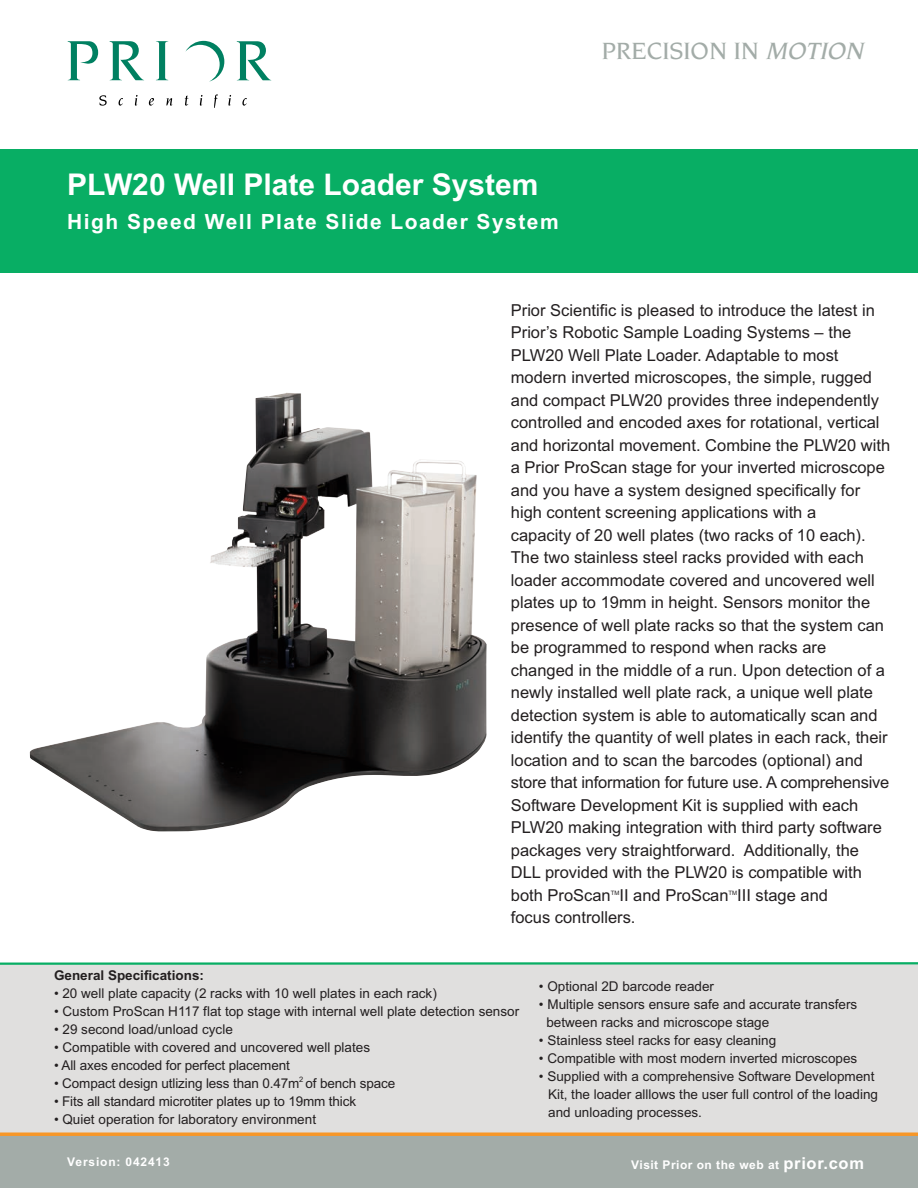
<style>
.page{position:relative;width:918px;height:1188px;background:#fff}
.page>*{position:absolute;margin:0;border:0;box-sizing:border-box;transform-origin:0 0}
.t1{font:700 30px "Arial";color:#fff}
.t2{font:500 25.5px "Novarese";color:#a3aca8}
.t3{font:700 21px "Arial";letter-spacing:.07em;color:#fff}
.t4{font:16.5px/22.5px "Arial";color:#231f20}
.t5{font:13.5px/18px "Arial";color:#231f20}
.t6{font:700 13.5px "Arial";color:#231f20}
.t7{font:700 12px "Arial";letter-spacing:.04em;color:#fff}
.t8{font:700 12px "Arial";letter-spacing:.07em;color:#fff}
.t9{font:6px "Arial";color:#231f20}
.s1{font-style:italic}
.s2{font-size:16.5px}
</style>
<div class="page">
<div style="left:0;top:150px;width:918px;height:123px;background:#08ae64"></div>
<div style="left:0;top:965px;width:918px;height:173px;background:#e0dfde"></div>
<div style="left:0;top:1134px;width:918px;height:54px;background:#a3aca8"></div>
<svg style="left:68px;top:41px;width:30px;height:39px"></svg>
<svg style="left:110px;top:41px;width:34px;height:39px"></svg>
<svg style="left:156px;top:41px;width:12px;height:39px"></svg>
<svg style="left:99px;top:95px;width:8px;height:11px"></svg>
<svg style="left:119px;top:98px;width:4px;height:8px"></svg>
<svg style="left:135px;top:95px;width:3px;height:11px"></svg>
<svg style="left:149px;top:98px;width:5px;height:8px"></svg>
<svg style="left:166px;top:98px;width:6px;height:8px"></svg>
<svg style="left:185px;top:95px;width:3px;height:11px"></svg>
<svg style="left:200px;top:95px;width:2px;height:11px"></svg>
<svg style="left:214px;top:94px;width:4px;height:13px"></svg>
<svg style="left:228px;top:95px;width:3px;height:11px"></svg>
<svg style="left:242px;top:98px;width:5px;height:8px"></svg>
<svg style="left:185px;top:41px;width:39px;height:41px"></svg>
<svg style="left:237px;top:41px;width:34px;height:39px"></svg>
<hr style="left:0;top:962px;width:918px;height:3px;background:#08ae64">
<hr style="left:0;top:1133px;width:918px;height:3px;background:#f79727">
<img style="left:30px;top:393px;width:457px;height:438px">
<h2 class="t2" style="left:602px;top:40px;width:268px">PRECISION IN <span class="s1">MOTION</span></h2>
<h1 class="t1" style="left:67px;top:168px;width:473px">PLW20 Well Plate Loader System</h1>
<p class="t3" style="left:67px;top:209px;width:493px">High Speed Well Plate Slide Loader System</p>
<p class="t4" style="left:511px;top:299px;width:381px">Prior Scientific is pleased to introduce the latest in Prior’s Robotic Sample Loading Systems – the PLW20 Well Plate Loader. Adaptable to most modern inverted microscopes, the simple, rugged and compact PLW20 provides three independently controlled and encoded axes for rotational, vertical and horizontal movement. Combine the PLW20 with a Prior ProScan stage for your inverted microscope and you have a system designed specifically for high content screening applications with a<br>capacity of 20 well plates (two racks of 10 each).<br>The two stainless steel racks provided with each loader accommodate covered and uncovered well plates up to 19mm in height. Sensors monitor the presence of well plate racks so that the system can be programmed to respond when racks are changed in the middle of a run. Upon detection of a newly installed well plate rack, a unique well plate detection system is able to automatically scan and identify the quantity of well plates in each rack, their location and to scan the barcodes (optional) and store that information for future use. A comprehensive Software Development Kit is supplied with each PLW20 making integration with third party software packages very straightforward. Additionally, the DLL provided with the PLW20 is compatible with both ProScan</p>
<p class="t9" style="left:611px;top:889px;width:10px">TM</p>
<p class="t4" style="left:619px;top:884px;width:111px">II and ProScan</p>
<p class="t9" style="left:729px;top:889px;width:10px">TM</p>
<p class="t4" style="left:737px;top:884px;width:92px">III stage and</p>
<p class="t4" style="left:511px;top:906px;width:126px">focus controllers.</p>
<p class="t6" style="left:54px;top:967px;width:152px">General Specifications:</p>
<p class="t5" style="left:54px;top:984px;width:384px">• 20 well plate capacity (2 racks with 10 well plates in each rack)</p>
<p class="t5" style="left:54px;top:1002px;width:467px">• Custom ProScan H117 flat top stage with internal well plate detection sensor</p>
<p class="t5" style="left:54px;top:1020px;width:180px">• 29 second load/unload cycle</p>
<p class="t5" style="left:54px;top:1038px;width:318px">• Compatible with covered and uncovered well plates</p>
<p class="t5" style="left:54px;top:1056px;width:237px">• All axes encoded for perfect placement</p>
<p class="t5" style="left:54px;top:1074px;width:343px">• Compact design utlizing less than 0.47m<sup>2</sup> of bench space</p>
<p class="t5" style="left:54px;top:1092px;width:304px">• Fits all standard microtiter plates up to 19mm thick</p>
<p class="t5" style="left:54px;top:1110px;width:264px">• Quiet operation for laboratory environment</p>
<p class="t5" style="left:539px;top:977px;width:177px">• Optional 2D barcode reader</p>
<p class="t5" style="left:546px;top:995px;width:312px;text-indent:-8px">• Multiple sensors ensure safe and accurate transfers between racks and microscope stage</p>
<p class="t5" style="left:539px;top:1031px;width:239px">• Stainless steel racks for easy cleaning</p>
<p class="t5" style="left:539px;top:1049px;width:320px">• Compatible with most modern inverted microscopes</p>
<p class="t5" style="left:548px;top:1067px;width:332px;text-indent:-9px">• Supplied with a comprehensive Software Development<br>Kit, the loader alllows the user full control of the loading and unloading processes.</p>
<p class="t8" style="left:67px;top:1155px;width:104px">Version: 042413</p>
<p class="t7" style="left:631px;top:1158px;width:234px">Visit Prior on the web at <span class="s2">prior.com</span></p>
</div>
